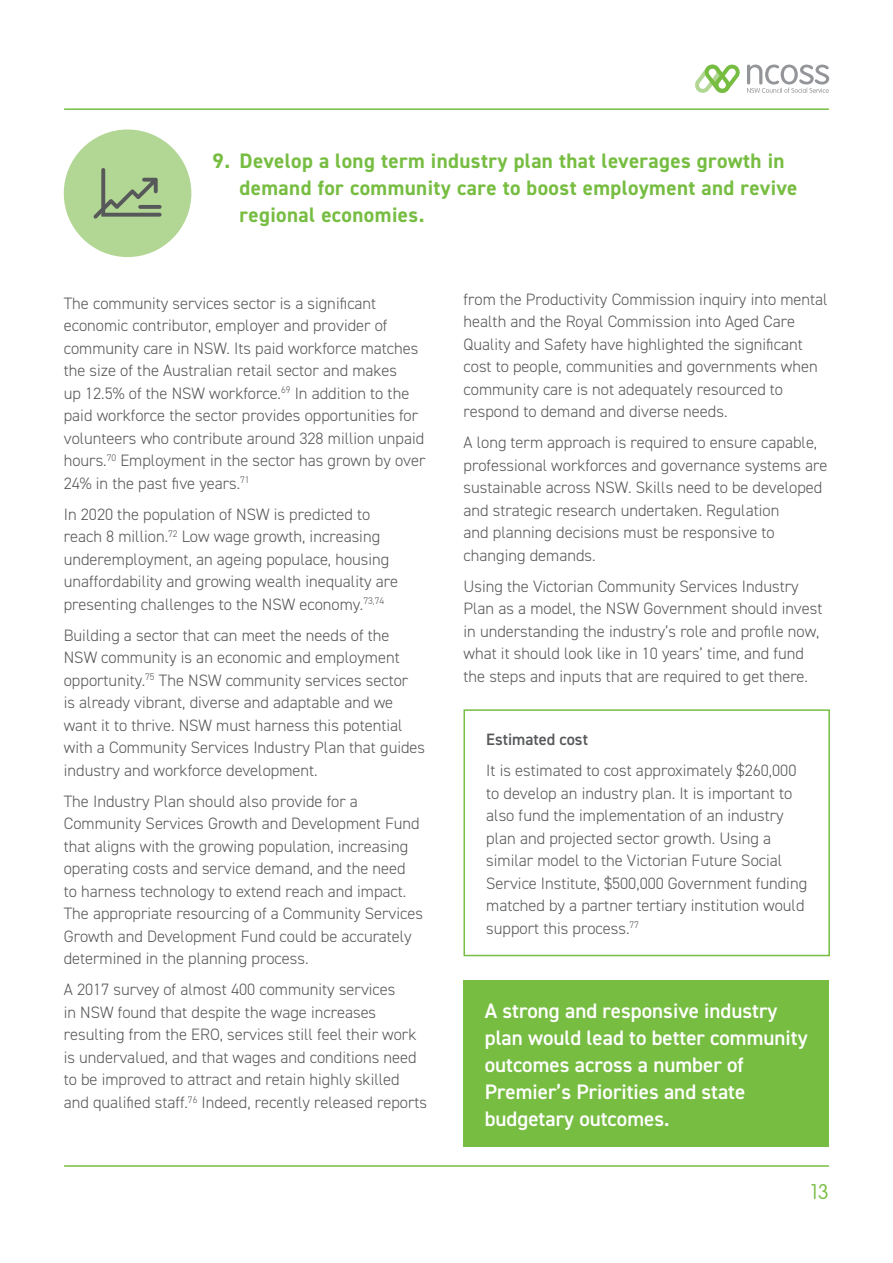
<style>
.page{position:relative;width:893px;height:1263px;background:#fff}
.page>*{position:absolute;margin:0;border:0;box-sizing:border-box;transform-origin:0 0}
.t1{font:600 21px/27px "DIN2014";color:#fff}
.t2{font:700 21px/27px "DIN2014";letter-spacing:.02em;color:#77bd42}
.t3{font:100 21px "VAG Rounded Std";color:#77bd42}
.t4{font:300 16.5px/22.5px "DIN2014";color:#57585a}
.t5{font:600 16.5px "DIN2014";color:#57585a}
</style>
<div class="page">
<hr style="left:65px;top:1165px;width:763px;height:2px;background:#77bd42">
<hr style="left:65px;top:108px;width:763px;height:2px;background:#77bd42">
<svg style="left:695px;top:64px;width:45px;height:29px"></svg>
<svg style="left:747px;top:65px;width:82px;height:28px"></svg>
<div style="left:463px;top:709px;width:367px;height:247px;border:2px solid #77bd42"></div>
<div style="left:463px;top:980px;width:366px;height:167px;background:#77bd42"></div>
<div style="left:64px;top:129px;width:127px;height:128px;background:#b2d693;border-radius:50%"></div>
<svg style="left:93px;top:168px;width:69px;height:51px"></svg>
<p class="t2" style="left:240px;top:147px;width:559px;text-indent:-27px">9. Develop a long term industry plan that leverages growth in demand for community care to boost employment and revive regional economies.</p>
<p class="t4" style="left:64px;top:292px;width:363px">The community services sector is a significant economic contributor, employer and provider of community care in NSW. Its paid workforce matches the size of the Australian retail sector and makes<br>up 12.5% of the NSW workforce.<sup>69</sup> In addition to the paid workforce the sector provides opportunities for volunteers who contribute around 328 million unpaid hours.<sup>70</sup> Employment in the sector has grown by over 24% in the past five years.<sup>71</sup></p>
<p class="t4" style="left:64px;top:503px;width:336px">In 2020 the population of NSW is predicted to reach 8 million.<sup>72</sup> Low wage growth, increasing underemployment, an ageing populace, housing unaffordability and growing wealth inequality are presenting challenges to the NSW economy.<sup>73,74</sup></p>
<p class="t4" style="left:64px;top:624px;width:363px">Building a sector that can meet the needs of the NSW community is an economic and employment opportunity.<sup>75</sup> The NSW community services sector<br>is already vibrant, diverse and adaptable and we want it to thrive. NSW must harness this potential with a Community Services Industry Plan that guides industry and workforce development.</p>
<p class="t4" style="left:64px;top:790px;width:361px">The Industry Plan should also provide for a Community Services Growth and Development Fund that aligns with the growing population, increasing operating costs and service demand, and the need<br>to harness technology to extend reach and impact.<br>The appropriate resourcing of a Community Services Growth and Development Fund could be accurately determined in the planning process.</p>
<p class="t4" style="left:64px;top:978px;width:365px">A 2017 survey of almost 400 community services<br>in NSW found that despite the wage increases resulting from the ERO, services still feel their work is undervalued, and that wages and conditions need to be improved to attract and retain highly skilled and qualified staff.<sup>76</sup> Indeed, recently released reports</p>
<p class="t4" style="left:463px;top:288px;width:366px">from the Productivity Commission inquiry into mental health and the Royal Commission into Aged Care Quality and Safety have highlighted the significant cost to people, communities and governments when community care is not adequately resourced to respond to demand and diverse needs.</p>
<p class="t4" style="left:463px;top:431px;width:365px">A long term approach is required to ensure capable, professional workforces and governance systems are sustainable across NSW. Skills need to be developed and strategic research undertaken. Regulation<br>and planning decisions must be responsive to changing demands.</p>
<p class="t4" style="left:463px;top:575px;width:361px">Using the Victorian Community Services Industry Plan as a model, the NSW Government should invest in understanding the industry’s role and profile now, what it should look like in 10 years’ time, and fund the steps and inputs that are required to get there.</p>
<p class="t5" style="left:486px;top:728px;width:103px">Estimated cost</p>
<p class="t4" style="left:486px;top:759px;width:322px">It is estimated to cost approximately $260,000 to develop an industry plan. It is important to also fund the implementation of an industry plan and projected sector growth. Using a similar model to the Victorian Future Social Service Institute, $500,000 Government funding matched by a partner tertiary institution would support this process.<sup>77</sup></p>
<p class="t1" style="left:485px;top:997px;width:324px">A strong and responsive industry plan would lead to better community outcomes across a number of<br>Premier’s Priorities and state budgetary outcomes.</p>
<p class="t3" style="left:810px;top:1180px;width:20px">13</p>
</div>
